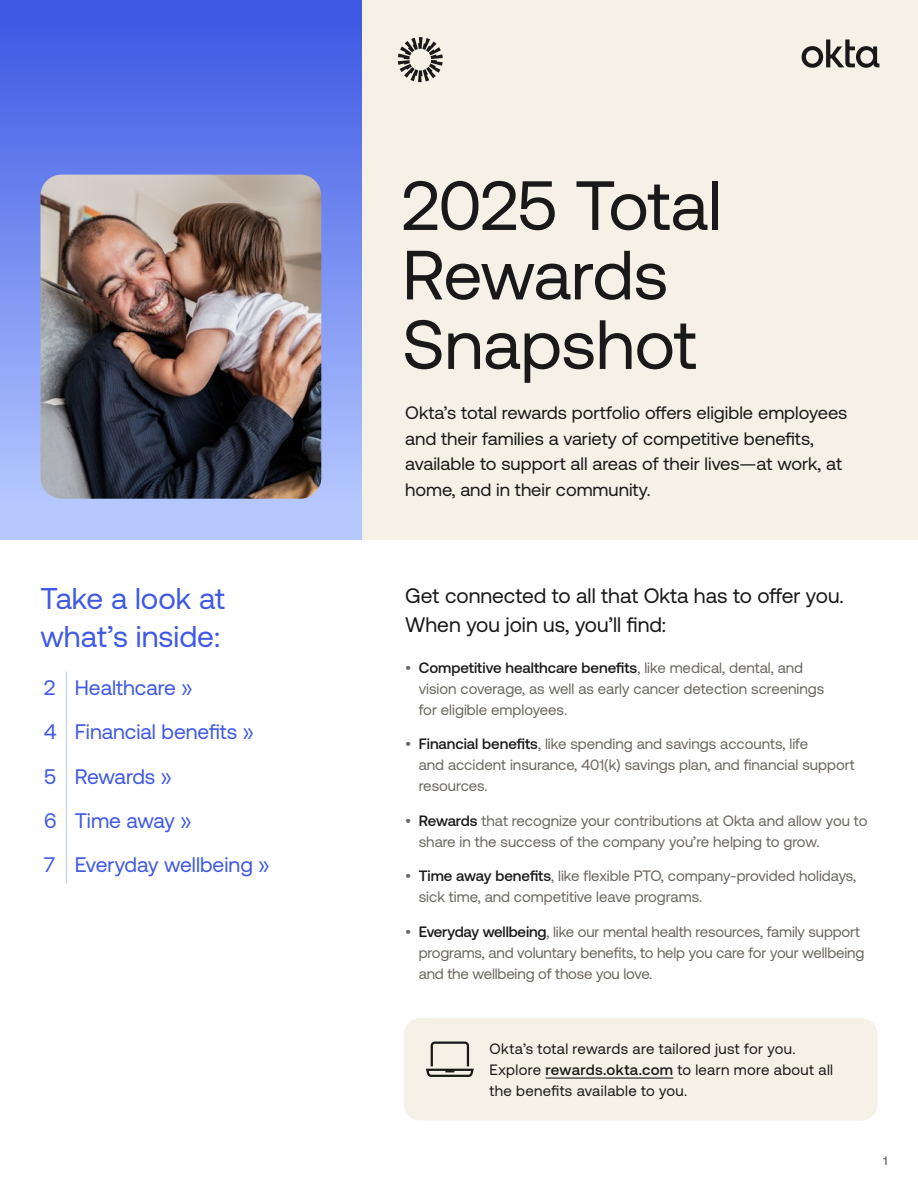
<style>
.page{position:relative;width:918px;height:1188px;background:#fff}
.page>*{position:absolute;margin:0;border:0;box-sizing:border-box;transform-origin:0 0}
.t1{font:69.45px/69.4px "Aeonik";letter-spacing:-.01em;color:#191919}
.t2{font:30px/37.5px "Aeonik";color:#3f59e4}
.t3{font:21px/28.5px "Aeonik";color:#191919}
.t4{font:21px/44.2px "Aeonik";color:#3f59e4}
.t5{font:21px "Aeonik";letter-spacing:-.02em;color:#3f59e4}
.t6{font:18px/25.5px "Aeonik";color:#191919}
.t7{font:15px/21px "Aeonik";color:#6b665f}
.t8{font:15px/21px "Aeonik";letter-spacing:.025em;color:#191919}
.t9{font:500 12px "Aeonik";color:#6b665f}
.s1{font-weight:500;color:#191919}
.s2{font-weight:500}
</style>
<div class="page">
<div style="left:362px;top:0;width:556px;height:539px;background:#f6f1e7"></div>
<div style="left:0;top:0;width:362px;height:539px;background:linear-gradient(to bottom,#3b55e3,#bccfff)"></div>
<img style="left:40px;top:175px;width:281px;height:324px">
<hr style="left:66px;top:672px;width:1px;height:212px;background:#b6c9ff">
<svg style="left:802px;top:39px;width:77px;height:29px"></svg>
<svg style="left:398px;top:37px;width:45px;height:45px"></svg>
<div style="left:404px;top:1018px;width:474px;height:103px;background:#f6f1e7;border-radius:16px"></div>
<svg style="left:426px;top:1042px;width:48px;height:35px"></svg>
<hr style="left:546px;top:1078px;width:127px;height:1px;background:#191919">
<h2 class="t2" style="left:40px;top:580px;width:186px">Take a look at what’s inside:</h2>
<h3 class="t4" style="left:44px;top:666px;width:150px">2 Healthcare »</h3>
<h3 class="t4" style="left:44px;top:710px;width:211px">4 Financial benefits »</h3>
<h3 class="t5" style="left:44px;top:765px;width:129px">5 Rewards »</h3>
<h3 class="t4" style="left:44px;top:799px;width:227px">6 Time away »<br>7 Everyday wellbeing »</h3>
<h1 class="t1" style="left:402px;top:171px;width:321px">2025 Total<br>Rewards<br>Snapshot</h1>
<p class="t6" style="left:405px;top:400px;width:444px">Okta’s total rewards portfolio offers eligible employees and their families a variety of competitive benefits, available to support all areas of their lives—at work, at home, and in their community.</p>
<h3 class="t3" style="left:405px;top:582px;width:440px">Get connected to all that Okta has to offer you.<br>When you join us, you’ll find:</h3>
<p class="t7" style="left:419px;top:657px;width:407px;text-indent:-14px">• <span class="s1">Competitive healthcare benefits</span>, like medical, dental, and vision coverage, as well as early cancer detection screenings for eligible employees.</p>
<p class="t7" style="left:419px;top:734px;width:438px;text-indent:-14px">• <span class="s1">Financial benefits</span>, like spending and savings accounts, life<br>and accident insurance, 401(k) savings plan, and financial support resources.</p>
<p class="t7" style="left:419px;top:810px;width:450px;text-indent:-14px">• <span class="s1">Rewards</span> that recognize your contributions at Okta and allow you to share in the success of the company you’re helping to grow.</p>
<p class="t7" style="left:419px;top:866px;width:439px;text-indent:-14px">• <span class="s1">Time away benefits</span>, like flexible PTO, company-provided holidays, sick time, and competitive leave programs.</p>
<p class="t7" style="left:419px;top:921px;width:447px;text-indent:-14px">• <span class="s1">Everyday wellbeing</span>, like our mental health resources, family support programs, and voluntary benefits, to help you care for your wellbeing and the wellbeing of those you love.</p>
<p class="t8" style="left:490px;top:1038px;width:345px">Okta’s total rewards are tailored just for you.<br>Explore <span class="s2">rewards.okta.com</span> to learn more about all the benefits available to you.</p>
<p class="t9" style="left:884px;top:1155px;width:6px">1</p>
</div>
